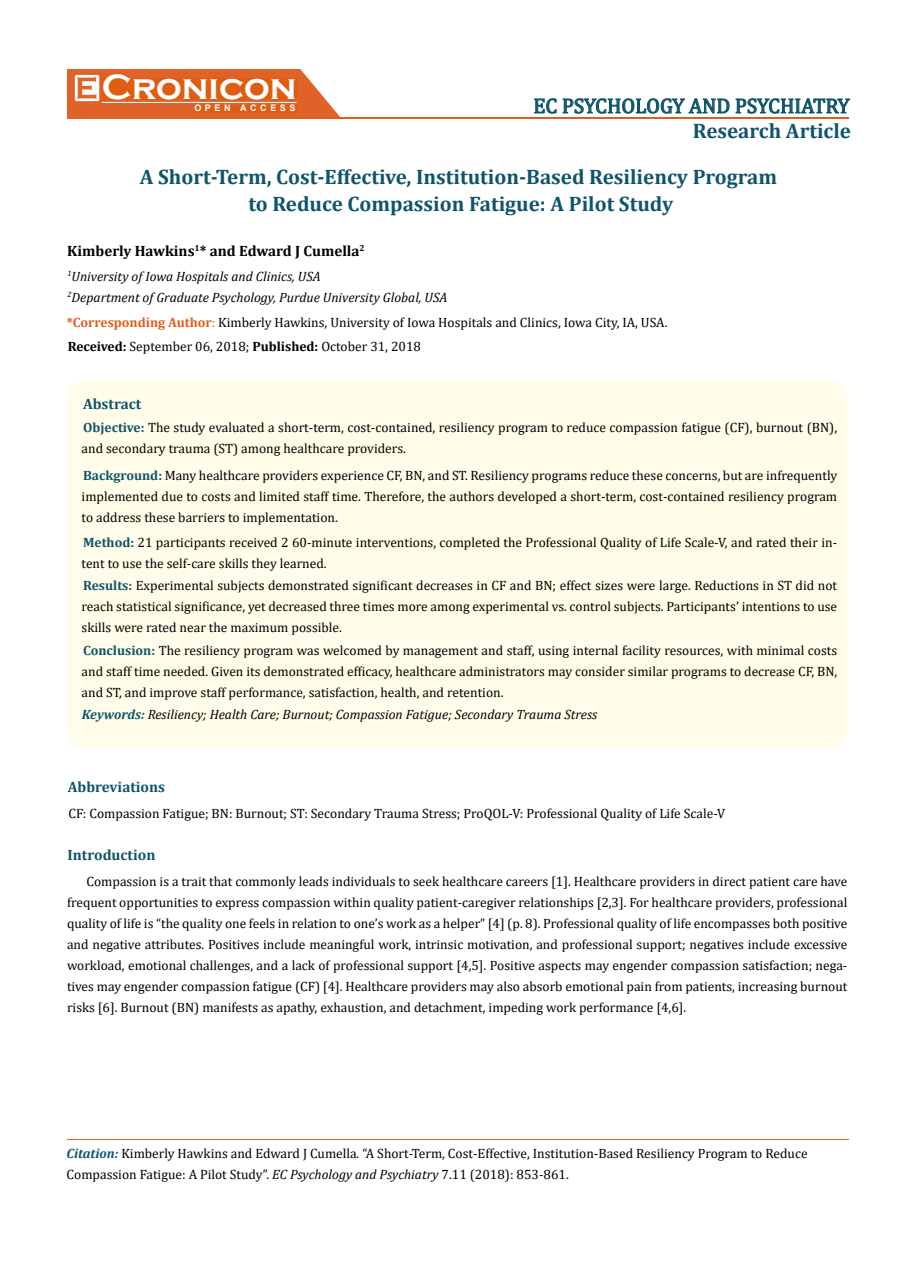
<style>
.page{position:relative;width:917px;height:1262px;background:#fff}
.page>*{position:absolute;margin:0;border:0;box-sizing:border-box;transform-origin:0 0}
.t1{font:700 36px "Copperplate Gothic";color:#fff}
.t2{font:700 21px/27px "Cambria";color:#0e546a;text-align:center}
.t3{font:21px "Cambria";color:#0e546a}
.t4{font:700 15px "Cambria";color:#000}
.t5{font:700 15px "Cambria";color:#0e546a}
.t6{font:13.5px/21px "Cambria";color:#000}
.t7{font:italic 13.5px/21px "Cambria";color:#000}
.t8{font:700 9px "Arial";letter-spacing:.4em;color:#fff}
.s1{font-weight:700;color:#e05d1a}
.s2{color:#e05d1a}
.s3{font-weight:700}
.s4{font-weight:700;color:#0e546a}
.s5{font-weight:700;font-style:italic;color:#0e546a}
.s6{font-style:italic}
</style>
<div class="page">
<div style="left:67px;top:70px;width:290px;height:49px;background:#e06228"></div>
<svg style="left:300px;top:69px;width:90px;height:49px"></svg>
<img style="left:75px;top:75px;width:24px;height:26px">
<div style="left:102px;top:79px;width:195px;height:21px;background:#df5d11"></div>
<div style="left:194px;top:105px;width:103px;height:7px;background:#df5d11"></div>
<svg style="left:534px;top:98px;width:195px;height:16px"></svg>
<svg style="left:735px;top:98px;width:115px;height:16px"></svg>
<hr style="left:102px;top:102px;width:194px;height:1px;background:#fff">
<hr style="left:279px;top:118px;width:569px;height:1px;background:#e05d1a">
<hr style="left:67px;top:1139px;width:781px;height:1px;background:#e05d1a">
<div style="left:67px;top:381px;width:780px;height:367px;background:#fffde9;border-radius:18px"></div>
<h1 class="t1" style="left:102px;top:68px;width:196px">Cronicon</h1>
<p class="t8" style="left:194px;top:102px;width:103px">OPEN ACCESS</p>
<h2 class="t3" style="left:533px;top:93px;width:318px">EC PSYCHOLOGY AND PSYCHIATRY</h2>
<h2 class="t2" style="left:692px;top:116px;width:160px">Research Article</h2>
<h2 class="t2" style="left:140px;top:163px;width:639px">A Short-Term, Cost-Effective, Institution-Based Resiliency Program to Reduce Compassion Fatigue: A Pilot Study</h2>
<p class="t4" style="left:67px;top:240px;width:299px">Kimberly Hawkins<sup>1</sup>* and Edward J Cumella<sup>2</sup></p>
<p class="t7" style="left:67px;top:265px;width:381px"><sup>1</sup>University of Iowa Hospitals and Clinics, USA<br><sup>2</sup>Department of Graduate Psychology, Purdue University Global, USA</p>
<p class="t6" style="left:67px;top:312px;width:602px"><span class="s1">*Corresponding Author</span><span class="s2">:</span> Kimberly Hawkins, University of Iowa Hospitals and Clinics, Iowa City, IA, USA.</p>
<p class="t6" style="left:68px;top:336px;width:355px"><span class="s3">Received:</span> September 06, 2018; <span class="s3">Published:</span> October 31, 2018</p>
<p class="t5" style="left:83px;top:393px;width:60px">Abstract</p>
<p class="t6" style="left:82px;top:417px;width:757px"><span class="s4">Objective:</span> The study evaluated a short-term, cost-contained, resiliency program to reduce compassion fatigue (CF), burnout (BN), and secondary trauma (ST) among healthcare providers.</p>
<p class="t6" style="left:82px;top:465px;width:757px;text-align:justify"><span class="s4">Background:</span> Many healthcare providers experience CF, BN, and ST. Resiliency programs reduce these concerns, but are infrequently implemented due to costs and limited staff time. Therefore, the authors developed a short-term, cost-contained resiliency program to address these barriers to implementation.</p>
<p class="t6" style="left:82px;top:531px;width:757px"><span class="s4">Method:</span> 21 participants received 2 60-minute interventions, completed the Professional Quality of Life Scale-V, and rated their in&shy;tent to use the self-care skills they learned.<br><span class="s4">Results:</span> Experimental subjects demonstrated significant decreases in CF and BN; effect sizes were large. Reductions in ST did not reach statistical significance, yet decreased three times more among experimental vs. control subjects. Participants’ intentions to use skills were rated near the maximum possible.</p>
<p class="t6" style="left:82px;top:639px;width:757px;text-align:justify"><span class="s4">Conclusion:</span> The resiliency program was welcomed by management and staff, using internal facility resources, with minimal costs and staff time needed. Given its demonstrated efficacy, healthcare administrators may consider similar programs to decrease CF, BN, and ST, and improve staff performance, satisfaction, health, and retention.</p>
<p class="t7" style="left:82px;top:703px;width:517px"><span class="s4">Keywords:</span> Resiliency; Health Care; Burnout; Compassion Fatigue; Secondary Trauma Stress</p>
<p class="t5" style="left:68px;top:776px;width:99px">Abbreviations</p>
<p class="t6" style="left:68px;top:803px;width:658px">CF: Compassion Fatigue; BN: Burnout; ST: Secondary Trauma Stress; ProQOL-V: Professional Quality of Life Scale-V</p>
<p class="t5" style="left:68px;top:844px;width:89px">Introduction</p>
<p class="t6" style="left:67px;top:870px;width:782px;text-align:justify;text-indent:19px">Compassion is a trait that commonly leads individuals to seek healthcare careers [1]. Healthcare providers in direct patient care have frequent opportunities to express compassion within quality patient-caregiver relationships [2,3]. For healthcare providers, professional quality of life is “the quality one feels in relation to one’s work as a helper” [4] (p. 8). Professional quality of life encompasses both positive and negative attributes. Positives include meaningful work, intrinsic motivation, and professional support; negatives include excessive workload, emotional challenges, and a lack of professional support [4,5]. Positive aspects may engender compassion satisfaction; nega&shy;tives may engender compassion fatigue (CF) [4]. Healthcare providers may also absorb emotional pain from patients, increasing burnout risks [6]. Burnout (BN) manifests as apathy, exhaustion, and detachment, impeding work performance [4,6].</p>
<p class="t6" style="left:67px;top:1142px;width:742px"><span class="s5">Citation:</span> Kimberly Hawkins and Edward J Cumella<span class="s6">.</span> “A Short-Term, Cost-Effective, Institution-Based Resiliency Program to Reduce<br>Compassion Fatigue: A Pilot Study”. <span class="s6">EC Psychology and Psychiatry</span> 7.11 (2018): 853-861.</p>
</div>
